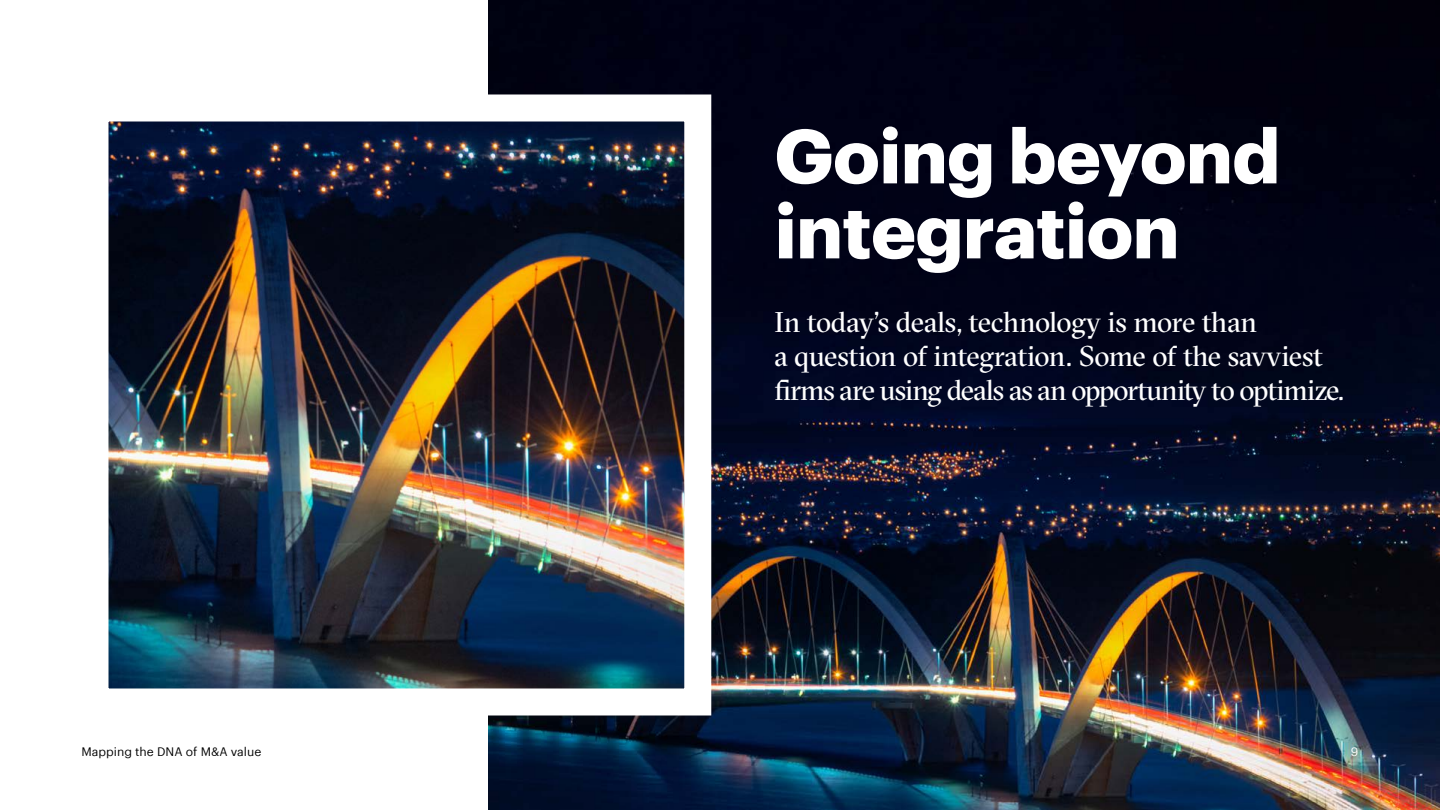
<style>
.page{position:relative;width:1440px;height:810px;background:#fff}
.page>*{position:absolute;margin:0;border:0;box-sizing:border-box;transform-origin:0 0}
.t1{font:700 75px/75px "Graphik";letter-spacing:-.015em;color:#fff}
.t2{font:28.5px/34.2px "GT Sectra Fine";letter-spacing:-.025em;color:#fff}
.t3{font:12px "Graphik";color:#000}
.t4{font:12px "Graphik";color:#fff}
</style>
<div class="page">
<img style="left:489px;top:0;width:951px;height:810px">
<img style="left:110px;top:122px;width:573px;height:566px">
<h1 class="t1" style="left:774px;top:112px;width:508px">Going beyond integration</h1>
<p class="t2" style="left:774px;top:305px;width:572px">In today’s deals, technology is more than<br>a question of integration. Some of the savviest firms are using deals as an opportunity to optimize.</p>
<p class="t3" style="left:82px;top:743px;width:181px">Mapping the DNA of M&amp;A value</p>
<p class="t4" style="left:1351px;top:743px;width:9px">9</p>
</div>
